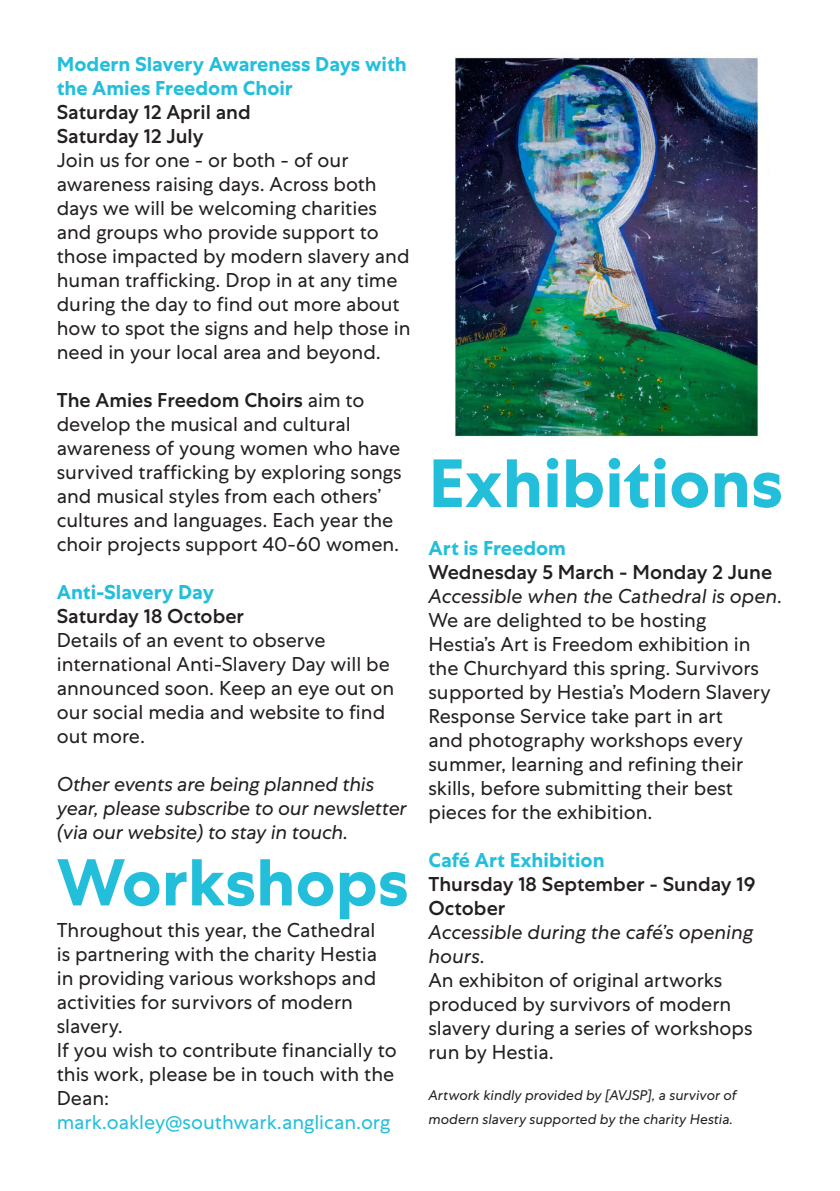
<style>
.page{position:relative;width:840px;height:1191px;background:#fff}
.page>*{position:absolute;margin:0;border:0;box-sizing:border-box;transform-origin:0 0}
.t1{font:700 68px "Centra No 1";color:#23bfda}
.t2{font:700 66px "Centra No 1";color:#23bfda}
.t3{font:20px/24px "Centra No 1";color:#231f20}
.t4{font:italic 20px/24px "Centra No 1";letter-spacing:-.005em;color:#231f20}
.t5{font:500 20px/24px "Centra No 1";color:#231f20}
.t6{font:700 20px/24px "Centra No 1";color:#23bfda}
.t7{font:20px "Centra No 1";color:#23bfda}
.t8{font:italic 14px/24px "Centra No 1";color:#231f20}
.s1{font-weight:500}
</style>
<div class="page">
<img style="left:455px;top:57px;width:303px;height:380px">
<p class="t6" style="left:57px;top:52px;width:351px">Modern Slavery Awareness Days with the Amies Freedom Choir</p>
<p class="t5" style="left:57px;top:100px;width:195px">Saturday 12 April and</p>
<p class="t5" style="left:57px;top:124px;width:148px">Saturday 12 July</p>
<p class="t3" style="left:57px;top:148px;width:355px">Join us for one - or both - of our awareness raising days. Across both days we will be welcoming charities and groups who provide support to those impacted by modern slavery and human trafficking. Drop in at any time during the day to find out more about how to spot the signs and help those in need in your local area and beyond.</p>
<p class="t3" style="left:57px;top:388px;width:346px"><span class="s1">The Amies Freedom Choirs</span> aim to develop the musical and cultural awareness of young women who have survived trafficking by exploring songs and musical styles from each others’ cultures and languages. Each year the choir projects support 40-60 women.</p>
<p class="t6" style="left:57px;top:580px;width:159px">Anti-Slavery Day</p>
<p class="t5" style="left:57px;top:604px;width:189px">Saturday 18 October</p>
<p class="t3" style="left:57px;top:628px;width:339px">Details of an event to observe international Anti-Slavery Day will be announced soon. Keep an eye out on our social media and website to find out more.</p>
<p class="t4" style="left:57px;top:772px;width:351px">Other events are being planned this year, please subscribe to our newsletter (via our website) to stay in touch.</p>
<p class="t2" style="left:57px;top:843px;width:353px">Workshops</p>
<p class="t3" style="left:57px;top:917px;width:322px">Throughout this year, the Cathedral is partnering with the charity Hestia in providing various workshops and activities for survivors of modern slavery.</p>
<p class="t3" style="left:57px;top:1037px;width:341px">If you wish to contribute financially to this work, please be in touch with the<br>Dean:</p>
<p class="t7" style="left:57px;top:1110px;width:335px">mark.oakley@southwark.anglican.org</p>
<p class="t1" style="left:428px;top:443px;width:356px">Exhibitions</p>
<p class="t6" style="left:428px;top:536px;width:139px">Art is Freedom</p>
<p class="t5" style="left:428px;top:560px;width:345px">Wednesday 5 March - Monday 2 June</p>
<p class="t4" style="left:428px;top:584px;width:355px">Accessible when the Cathedral is open.</p>
<p class="t3" style="left:428px;top:608px;width:343px">We are delighted to be hosting Hestia’s Art is Freedom exhibition in the Churchyard this spring. Survivors supported by Hestia’s Modern Slavery Response Service take part in art<br>and photography workshops every summer, learning and refining their skills, before submitting their best pieces for the exhibition.</p>
<p class="t6" style="left:428px;top:848px;width:178px">Café Art Exhibition</p>
<p class="t5" style="left:428px;top:872px;width:328px">Thursday 18 September - Sunday 19<br>October</p>
<p class="t4" style="left:428px;top:920px;width:326px">Accessible during the café’s opening hours.</p>
<p class="t3" style="left:428px;top:968px;width:325px">An exhibiton of original artworks produced by survivors of modern slavery during a series of workshops run by Hestia.</p>
<p class="t8" style="left:428px;top:1082px;width:309px">Artwork kindly provided by [AVJSP], a survivor of modern slavery supported by the charity Hestia.</p>
</div>
